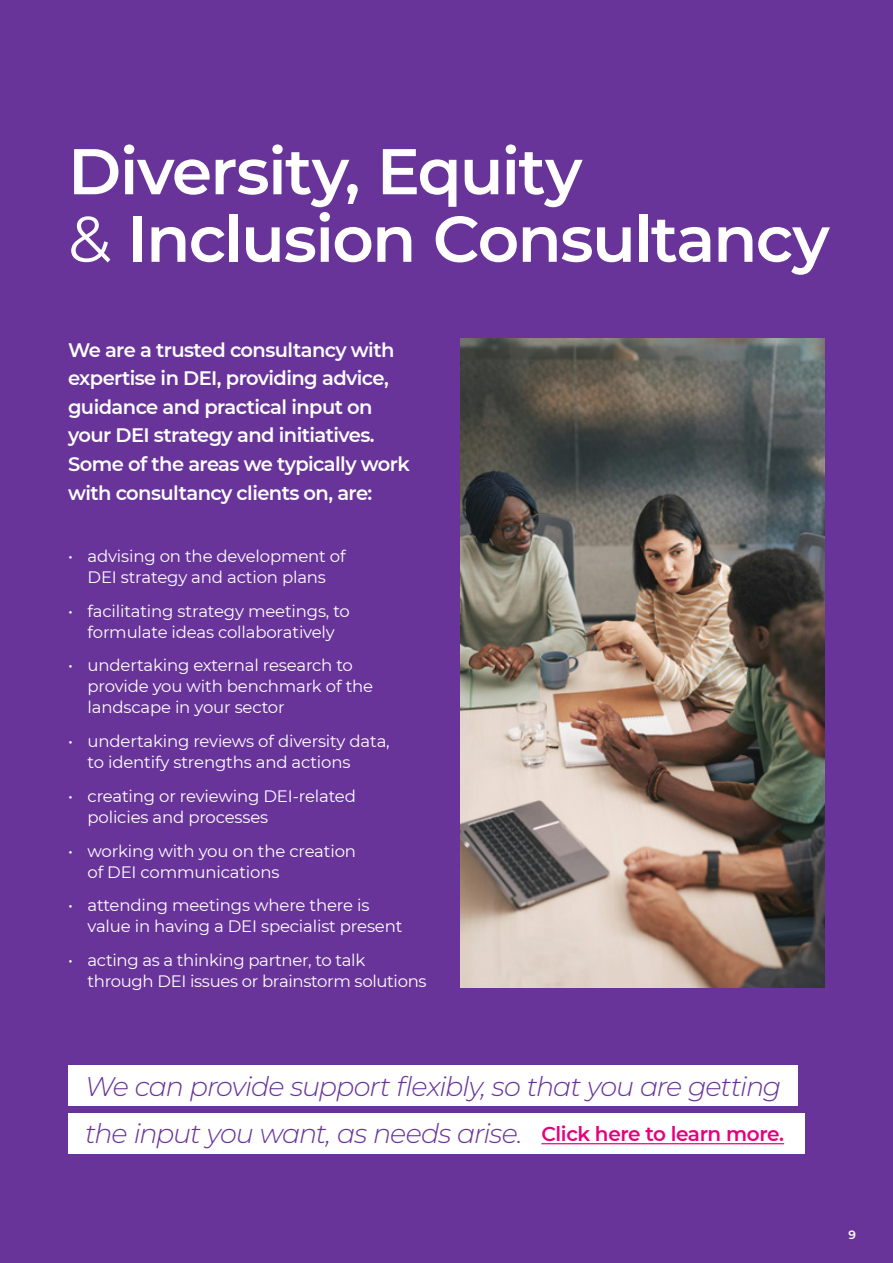
<style>
.page{position:relative;width:893px;height:1263px;background:#68349a}
.page>*{position:absolute;margin:0;border:0;box-sizing:border-box;transform-origin:0 0}
.t1{font:600 64.5px/67.5px "Montserrat";letter-spacing:-.025em;color:#fff}
.t2{font:italic 100 27px/47px "Montserrat";letter-spacing:-.04em;color:#68349a}
.t3{font:600 19.5px/28.5px "Montserrat";letter-spacing:-.03em;color:#fff}
.t4{font:16.5px/21px "Montserrat";letter-spacing:-.01em;color:#fff}
.t5{font:600 12px "Montserrat";color:#fff}
.s1{font-weight:400}
.s2{font-weight:600;font-style:normal;font-size:20.1px;color:#e6007d}
</style>
<div class="page">
<div style="left:68px;top:1113px;width:736px;height:41px;background:#fff"></div>
<div style="left:68px;top:1065px;width:730px;height:41px;background:#fff"></div>
<img style="left:461px;top:338px;width:364px;height:649px">
<hr style="left:541px;top:1143px;width:243px;height:1px;background:#e6007d">
<h1 class="t1" style="left:68px;top:135px;width:763px">Diversity, Equity<br><span class="s1">&amp;</span> Inclusion Consultancy</h1>
<p class="t3" style="left:68px;top:335px;width:343px">We are a trusted consultancy with expertise in DEI, providing advice, guidance and practical input on your DEI strategy and initiatives.<br>Some of the areas we typically work with consultancy clients on, are:</p>
<p class="t4" style="left:68px;top:545px;width:279px;text-align:center">• advising on the development of<br>DEI strategy and action plans</p>
<p class="t4" style="left:68px;top:599px;width:283px;text-align:center">• facilitating strategy meetings, to formulate ideas collaboratively</p>
<p class="t4" style="left:88px;top:654px;width:287px;text-indent:-20px">• undertaking external research to provide you with benchmark of the landscape in your sector</p>
<p class="t4" style="left:88px;top:730px;width:304px;text-indent:-20px">• undertaking reviews of diversity data, to identify strengths and actions</p>
<p class="t4" style="left:88px;top:785px;width:270px;text-indent:-20px">• creating or reviewing DEI-related policies and processes</p>
<p class="t4" style="left:88px;top:840px;width:270px;text-indent:-20px">• working with you on the creation of DEI communications</p>
<p class="t4" style="left:88px;top:894px;width:316px;text-indent:-20px">• attending meetings where there is value in having a DEI specialist present</p>
<p class="t4" style="left:88px;top:949px;width:341px;text-indent:-20px">• acting as a thinking partner, to talk through DEI issues or brainstorm solutions</p>
<h2 class="t2" style="left:85px;top:1062px;width:701px">We can provide support flexibly, so that you are getting the input you want, as needs arise. <span class="s2">Click here to learn more.</span></h2>
<p class="t5" style="left:848px;top:1226px;width:9px">9</p>
</div>
